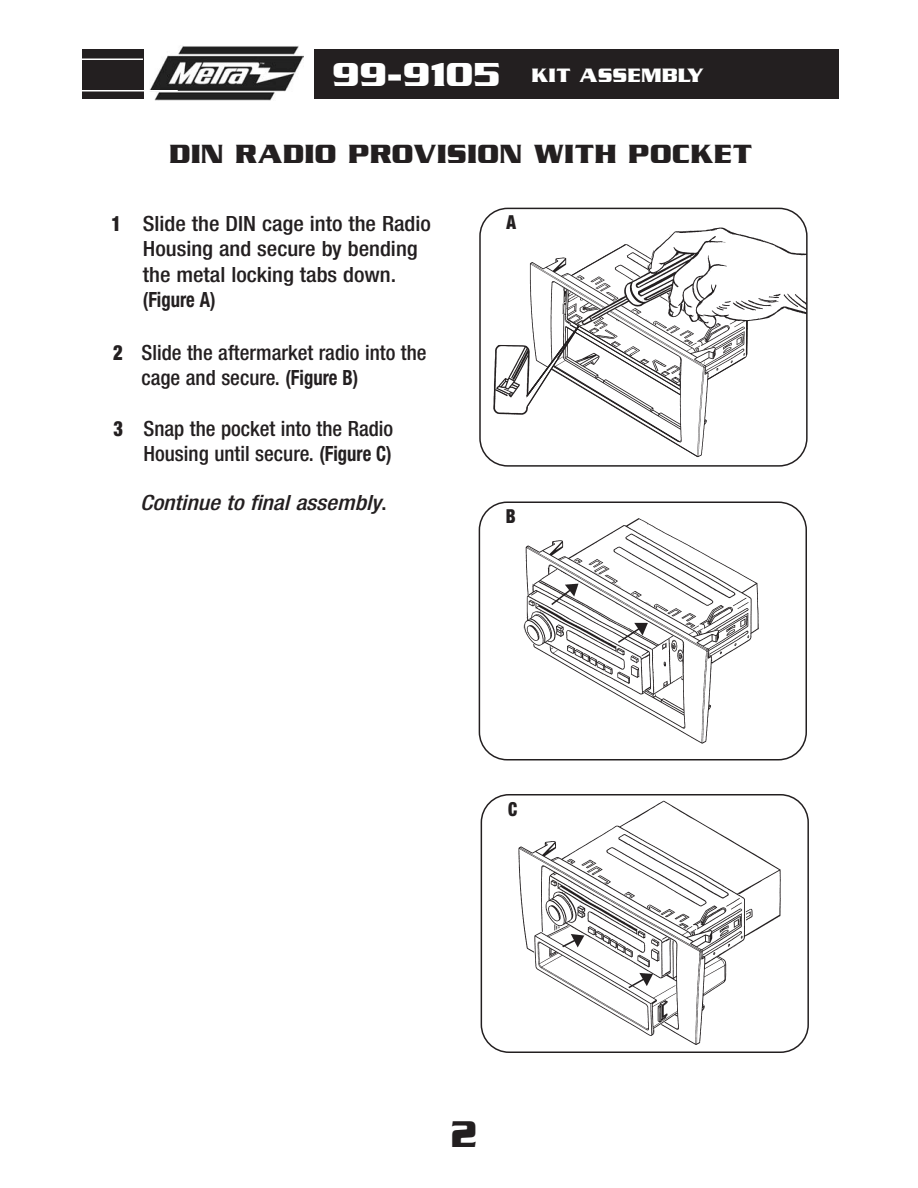
<style>
.page{position:relative;width:918px;height:1188px;background:#fff}
.page>*{position:absolute;margin:0;border:0;box-sizing:border-box;transform-origin:0 0}
.t1{font:700 40.2px "Serpentine ICG";color:#231f20;scale:.87 1}
.t2{font:700 28.5px "Serpentine ICG";color:#231f20}
.t3{font:500 condensed 21px/25.2px "Helvetica Neue";color:#231f20}
.t4{font:500 condensed 21px/25.2px "Helvetica Neue";color:#231f20;scale:1.08 1}
.t5{font:italic 500 condensed 21px "Helvetica Neue";color:#231f20;scale:1.12 1}
.t6{font:700 21px "Serpentine ICG";color:#fff}
.t7{font:700 condensed 21px "Helvetica Neue";color:#231f20;scale:.89 1}
.t8{font:900 condensed 21px "Helvetica Neue";color:#231f20;scale:.89 1}
.t9{font:900 condensed 19.35px "Helvetica Neue";color:#231f20;scale:.89 1}
.s1{font-size:36px}
.s2{font-weight:700}
.s3{font-style:normal}
</style>
<div class="page">
<div style="left:82px;top:50px;width:757px;height:49px;background:#231f20"></div>
<div style="left:145px;top:30px;width:169px;height:88px;background:#fff"></div>
<img style="left:150px;top:46px;width:154px;height:55px">
<hr style="left:46px;top:58px;width:97px;height:2px;background:#fff">
<hr style="left:46px;top:90px;width:132px;height:2px;background:#fff">
<svg style="left:479px;top:208px;width:329px;height:259px"></svg>
<svg style="left:479px;top:501px;width:328px;height:259px"></svg>
<svg style="left:481px;top:794px;width:328px;height:259px"></svg>
<p class="t6" style="left:332px;top:62px;width:373px"><span class="s1">99-9105</span> KIT ASSEMBLY</p>
<h2 class="t2" style="left:169px;top:137px;width:585px">DIN RADIO PROVISION WITH POCKET</h2>
<p class="t8" style="left:111px;top:216px;width:12px">1</p>
<p class="t4" style="left:143px;top:213px;width:268px">Slide the DIN cage into the Radio<br>Housing and secure by bending the metal locking tabs down.</p>
<p class="t7" style="left:143px;top:292px;width:83px">(Figure A)</p>
<p class="t9" style="left:507px;top:215px;width:12px">A</p>
<p class="t8" style="left:113px;top:345px;width:12px">2</p>
<p class="t3" style="left:142px;top:342px;width:287px">Slide the aftermarket radio into the cage and secure. <span class="s2">(Figure B)</span></p>
<p class="t8" style="left:114px;top:421px;width:12px">3</p>
<p class="t3" style="left:143px;top:418px;width:251px">Snap the pocket into the Radio<br>Housing until secure. <span class="s2">(Figure C)</span></p>
<p class="t5" style="left:140px;top:495px;width:222px">Continue to final assembly<span class="s3">.</span></p>
<p class="t9" style="left:506px;top:509px;width:13px">B</p>
<p class="t9" style="left:508px;top:802px;width:12px">C</p>
<h1 class="t1" style="left:451px;top:1110px;width:32px">2</h1>
</div>
